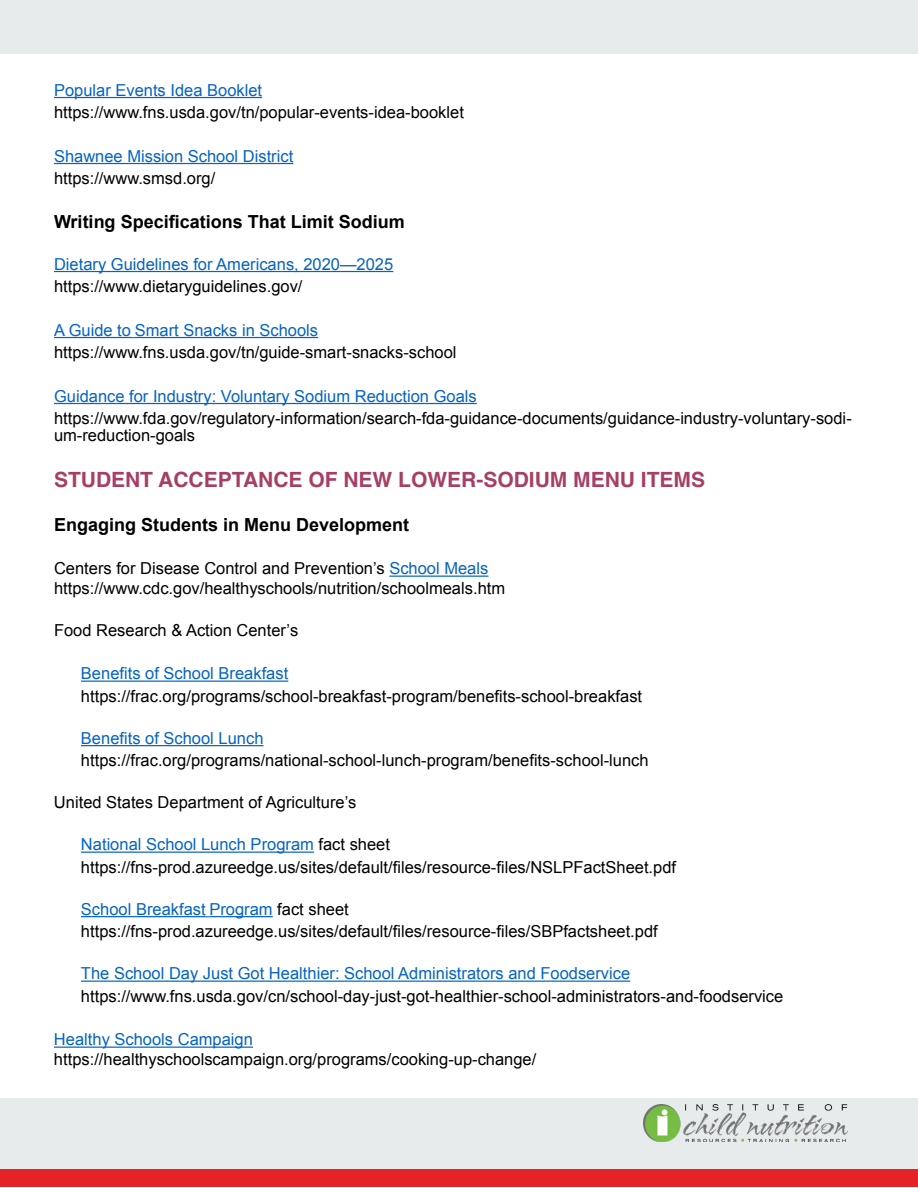
<style>
.page{position:relative;width:918px;height:1188px;background:#fff}
.page>*{position:absolute;margin:0;border:0;box-sizing:border-box;transform-origin:0 0}
.t1{font:700 21px "Helvetica";color:#a63f64}
.t2{font:700 18px "Arial";color:#000}
.t3{font:16.5px/22.5px "Arial";color:#000}
.t4{font:16.5px "Arial";color:#0563c1}
.s1{color:#0563c1}
</style>
<div class="page">
<div style="left:0;top:1098px;width:918px;height:80px;background:#e8ebeb"></div>
<div style="left:0;top:0;width:918px;height:54px;background:#e8ebeb"></div>
<div style="left:0;top:1169px;width:918px;height:18px;background:#e32326"></div>
<img style="left:644px;top:1105px;width:204px;height:36px">
<hr style="left:54px;top:97px;width:208px;height:1px;background:#0563c1">
<hr style="left:54px;top:163px;width:239px;height:1px;background:#0563c1">
<hr style="left:54px;top:271px;width:339px;height:1px;background:#0563c1">
<hr style="left:54px;top:337px;width:77px;height:1px;background:#0563c1">
<hr style="left:135px;top:337px;width:183px;height:1px;background:#0563c1">
<hr style="left:54px;top:403px;width:423px;height:1px;background:#0563c1">
<hr style="left:389px;top:576px;width:99px;height:1px;background:#0563c1">
<hr style="left:81px;top:681px;width:207px;height:1px;background:#0563c1">
<hr style="left:81px;top:745px;width:183px;height:1px;background:#0563c1">
<hr style="left:81px;top:852px;width:233px;height:1px;background:#0563c1">
<hr style="left:81px;top:916px;width:125px;height:1px;background:#0563c1">
<hr style="left:209px;top:916px;width:64px;height:1px;background:#0563c1">
<hr style="left:81px;top:981px;width:549px;height:1px;background:#0563c1">
<hr style="left:54px;top:1047px;width:199px;height:1px;background:#0563c1">
<p class="t4" style="left:54px;top:79px;width:210px">Popular Events Idea Booklet</p>
<p class="t3" style="left:54px;top:101px;width:411px">https://www.fns.usda.gov/tn/popular-events-idea-booklet</p>
<p class="t4" style="left:54px;top:145px;width:241px">Shawnee Mission School District</p>
<p class="t3" style="left:54px;top:167px;width:163px">https://www.smsd.org/</p>
<p class="t2" style="left:54px;top:210px;width:352px">Writing Specifications That Limit Sodium</p>
<p class="t4" style="left:54px;top:253px;width:341px">Dietary Guidelines for Americans, 2020—2025</p>
<p class="t3" style="left:54px;top:275px;width:250px">https://www.dietaryguidelines.gov/</p>
<p class="t4" style="left:54px;top:319px;width:266px">A Guide to Smart Snacks in Schools</p>
<p class="t3" style="left:54px;top:341px;width:404px">https://www.fns.usda.gov/tn/guide-smart-snacks-school</p>
<p class="t4" style="left:54px;top:385px;width:424px">Guidance for Industry: Voluntary Sodium Reduction Goals</p>
<p class="t3" style="left:54px;top:410px;width:799px;line-height:16.5px">https://www.fda.gov/regulatory-information/search-fda-guidance-documents/guidance-industry-voluntary-sodi&shy;um-reduction-goals</p>
<p class="t1" style="left:54px;top:466px;width:653px">STUDENT ACCEPTANCE OF NEW LOWER-SODIUM MENU ITEMS</p>
<p class="t2" style="left:54px;top:513px;width:357px">Engaging Students in Menu Development</p>
<p class="t3" style="left:54px;top:559px;width:453px;line-height:19.5px">Centers for Disease Control and Prevention’s <span class="s1">School Meals </span>https://www.cdc.gov/healthyschools/nutrition/schoolmeals.htm</p>
<p class="t3" style="left:54px;top:619px;width:246px">Food Research &amp; Action Center’s</p>
<p class="t4" style="left:81px;top:663px;width:209px">Benefits of School Breakfast</p>
<p class="t3" style="left:81px;top:685px;width:563px">https://frac.org/programs/school-breakfast-program/benefits-school-breakfast</p>
<p class="t4" style="left:81px;top:727px;width:184px">Benefits of School Lunch</p>
<p class="t3" style="left:81px;top:750px;width:569px">https://frac.org/programs/national-school-lunch-program/benefits-school-lunch</p>
<p class="t3" style="left:54px;top:792px;width:304px">United States Department of Agriculture’s</p>
<p class="t3" style="left:81px;top:834px;width:597px"><span class="s1">National School Lunch Program</span> fact sheet https://fns-prod.azureedge.us/sites/default/files/resource-files/NSLPFactSheet.pdf</p>
<p class="t3" style="left:81px;top:898px;width:578px"><span class="s1">School Breakfast Program</span> fact sheet https://fns-prod.azureedge.us/sites/default/files/resource-files/SBPfactsheet.pdf</p>
<p class="t4" style="left:81px;top:963px;width:551px">The School Day Just Got Healthier: School Administrators and Foodservice</p>
<p class="t3" style="left:81px;top:985px;width:704px">https://www.fns.usda.gov/cn/school-day-just-got-healthier-school-administrators-and-foodservice</p>
<p class="t4" style="left:54px;top:1029px;width:200px">Healthy Schools Campaign</p>
<p class="t3" style="left:54px;top:1048px;width:484px">https://healthyschoolscampaign.org/programs/cooking-up-change/</p>
</div>
